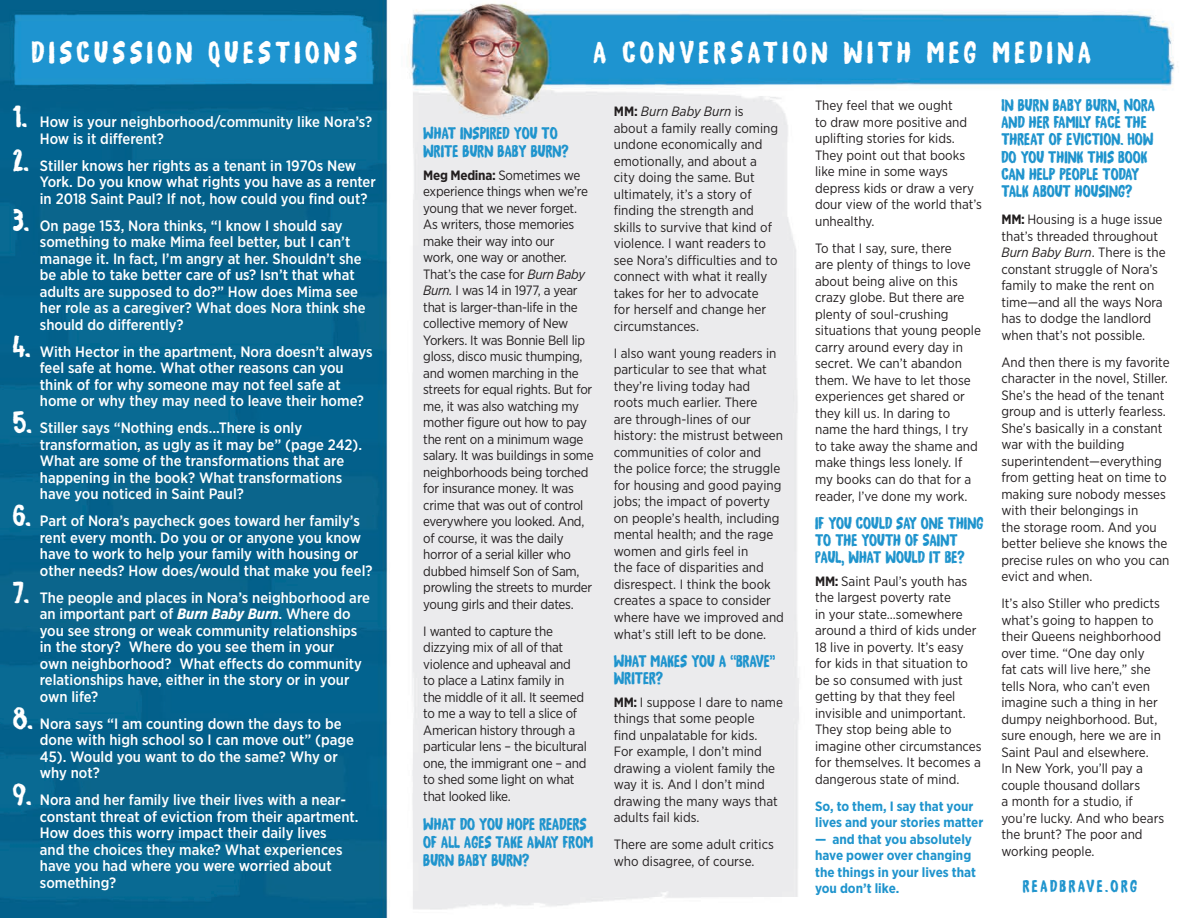
<style>
.page{position:relative;width:1188px;height:918px;background:#fff}
.page>*{position:absolute;margin:0;border:0;box-sizing:border-box;transform-origin:0 0}
.t1{font:27px "Generous DEMO";letter-spacing:.16em;color:#fff}
.t2{font:500 15px/16.5px "Gotham Narrow";color:#fff}
.t3{font:15px/17.2px "Generous DEMO";color:#1f94cd}
.t4{font:15px "Generous DEMO";letter-spacing:.16em;color:#1f94cd}
.t5{font:13.5px/16.5px "Gotham Narrow";color:#231f20}
.t6{font:13.5px/16.5px "Gotham Narrow";letter-spacing:-.02em;color:#231f20}
.t7{font:700 13.5px/16.5px "Gotham Narrow";color:#1f94cd}
.s1{font-family:"Generous DEMO";font-weight:400;font-size:27px}
.s2{font-weight:700;font-style:italic}
.s3{font-weight:700}
.s4{font-style:italic}
</style>
<div class="page">
<img style="left:0;top:0;width:1175px;height:918px">
<p class="t1" style="left:32px;top:34px;width:327px">DISCUSSION QUESTIONS</p>
<p class="t2" style="left:40px;top:114px;width:334px;text-indent:-27px"><span class="s1">1.</span> How is your neighborhood/community like Nora’s?<br>How is it different?</p>
<p class="t2" style="left:40px;top:157px;width:338px;text-indent:-27px"><span class="s1">2.</span> Stiller knows her rights as a tenant in 1970s New<br>York. Do you know what rights you have as a renter in 2018 Saint Paul? If not, how could you find out?</p>
<p class="t2" style="left:40px;top:217px;width:327px;text-indent:-27px"><span class="s1">3.</span> On page 153, Nora thinks, “I know I should say something to make Mima feel better, but I can’t manage it. In fact, I’m angry at her. Shouldn’t she be able to take better care of us? Isn’t that what adults are supposed to do?” How does Mima see her role as a caregiver? What does Nora think she should do differently?</p>
<p class="t2" style="left:40px;top:343px;width:334px;text-indent:-27px"><span class="s1">4.</span> With Hector in the apartment, Nora doesn’t always feel safe at home. What other reasons can you think of for why someone may not feel safe at home or why they may need to leave their home?</p>
<p class="t2" style="left:40px;top:420px;width:324px;text-indent:-27px"><span class="s1">5.</span> Stiller says “Nothing ends...There is only transformation, as ugly as it may be” (page 242).<br>What are some of the transformations that are happening in the book? What transformations have you noticed in Saint Paul?</p>
<p class="t2" style="left:40px;top:513px;width:334px;text-indent:-27px"><span class="s1">6.</span> Part of Nora’s paycheck goes toward her family’s rent every month. Do you or or anyone you know have to work to help your family with housing or other needs? How does/would that make you feel?</p>
<p class="t2" style="left:40px;top:589px;width:332px;text-indent:-27px"><span class="s1">7.</span> The people and places in Nora’s neighborhood are an important part of <span class="s2">Burn Baby Burn</span>. Where do you see strong or weak community relationships in the story? Where do you see them in your<br>own neighborhood? What effects do community relationships have, either in the story or in your own life?</p>
<p class="t2" style="left:40px;top:715px;width:316px;text-indent:-27px"><span class="s1">8.</span> Nora says “I am counting down the days to be done with high school so I can move out” (page 45). Would you want to do the same? Why or why not?</p>
<p class="t2" style="left:40px;top:792px;width:320px;text-indent:-27px"><span class="s1">9.</span> Nora and her family live their lives with a near&shy;constant threat of eviction from their apartment.<br>How does this worry impact their daily lives<br>and the choices they make? What experiences have you had where you were worried about something?</p>
<p class="t1" style="left:594px;top:34px;width:499px">A CONVERSATION WITH MEG MEDINA</p>
<p class="t3" style="left:423px;top:125px;width:147px;line-height:18px">WHAT INSPIRED YOU TO<br>WRITE BURN BABY BURN?</p>
<p class="t6" style="left:423px;top:167px;width:172px"><span class="s3">Meg Medina:</span> Sometimes we experience things when we’re young that we never forget.<br>As writers, those memories make their way into our<br>work, one way or another.<br>That’s the case for <span class="s4">Burn Baby<br>Burn.</span> I was 14 in 1977, a year that is larger-than-life in the collective memory of New<br>Yorkers. It was Bonnie Bell lip gloss, disco music thumping, and women marching in the streets for equal rights. But for me, it was also watching my mother figure out how to pay the rent on a minimum wage salary. It was buildings in some neighborhoods being torched for insurance money. It was crime that was out of control everywhere you looked. And, of course, it was the daily horror of a serial killer who dubbed himself Son of Sam, prowling the streets to murder young girls and their dates.</p>
<p class="t6" style="left:423px;top:623px;width:165px">I wanted to capture the dizzying mix of all of that violence and upheaval and<br>to place a Latinx family in<br>the middle of it all. It seemed to me a way to tell a slice of<br>American history through a particular lens – the bicultural one, the immigrant one – and to shed some light on what that looked like.</p>
<p class="t3" style="left:423px;top:815px;width:171px;line-height:18px">WHAT DO YOU HOPE READERS<br>OF ALL AGES TAKE AWAY FROM<br>BURN BABY BURN?</p>
<p class="t5" style="left:614px;top:103px;width:166px"><span class="s3">MM:</span> <span class="s4">Burn Baby Burn</span> is about a family really coming undone economically and emotionally, and about a city doing the same. But ultimately, it’s a story of finding the strength and skills to survive that kind of violence. I want readers to see Nora’s difficulties and to connect with what it really takes for her to advocate for herself and change her circumstances.</p>
<p class="t5" style="left:614px;top:345px;width:172px">I also want young readers in particular to see that what they’re living today had<br>roots much earlier. There<br>are through-lines of our history: the mistrust between communities of color and<br>the police force; the struggle for housing and good paying jobs; the impact of poverty on people’s health, including mental health; and the rage women and girls feel in<br>the face of disparities and disrespect. I think the book creates a space to consider where have we improved and what’s still left to be done.</p>
<p class="t3" style="left:614px;top:653px;width:163px">WHAT MAKES YOU A “BRAVE”<br>WRITER?</p>
<p class="t5" style="left:614px;top:693px;width:171px"><span class="s3">MM:</span> I suppose I dare to name things that some people<br>find unpalatable for kids.<br>For example, I don’t mind drawing a violent family the way it is. And I don’t mind drawing the many ways that adults fail kids.</p>
<p class="t5" style="left:614px;top:836px;width:162px">There are some adult critics who disagree, of course.</p>
<p class="t5" style="left:815px;top:97px;width:168px">They feel that we ought<br>to draw more positive and uplifting stories for kids.<br>They point out that books like mine in some ways depress kids or draw a very dour view of the world that’s unhealthy.</p>
<p class="t5" style="left:815px;top:240px;width:167px">To that I say, sure, there<br>are plenty of things to love about being alive on this crazy globe. But there are plenty of soul-crushing situations that young people carry around every day in secret. We can’t abandon them. We have to let those experiences get shared or they kill us. In daring to name the hard things, I try to take away the shame and make things less lonely. If my books can do that for a reader, I’ve done my work.</p>
<p class="t3" style="left:815px;top:515px;width:170px">IF YOU COULD SAY ONE THING<br>TO THE YOUTH OF SAINT<br>PAUL, WHAT WOULD IT BE?</p>
<p class="t5" style="left:815px;top:573px;width:168px"><span class="s3">MM:</span> Saint Paul’s youth has the largest poverty rate<br>in your state…somewhere around a third of kids under<br>18 live in poverty. It’s easy for kids in that situation to be so consumed with just getting by that they feel invisible and unimportant.<br>They stop being able to imagine other circumstances for themselves. It becomes a dangerous state of mind.</p>
<p class="t7" style="left:815px;top:798px;width:170px">So, to them, I say that your lives and your stories matter</p>
<p class="t7" style="left:815px;top:831px;width:162px">— and that you absolutely have power over changing the things in your lives that you don’t like.</p>
<p class="t3" style="left:1001px;top:97px;width:155px">IN BURN BABY BURN, NORA<br>AND HER FAMILY FACE THE<br>THREAT OF EVICTION. HOW<br>DO YOU THINK THIS BOOK<br>CAN HELP PEOPLE TODAY<br>TALK ABOUT HOUSING?</p>
<p class="t5" style="left:1001px;top:211px;width:166px"><span class="s3">MM:</span> Housing is a huge issue that’s threaded throughout<br><span class="s4">Burn Baby Burn</span>. There is the constant struggle of Nora’s family to make the rent on time—and all the ways Nora has to dodge the landlord when that’s not possible.</p>
<p class="t5" style="left:1001px;top:353px;width:170px">And then there is my favorite character in the novel, Stiller.<br>She’s the head of the tenant group and is utterly fearless.<br>She’s basically in a constant war with the building superintendent—everything from getting heat on time to making sure nobody messes with their belongings in<br>the storage room. And you better believe she knows the precise rules on who you can evict and when.</p>
<p class="t5" style="left:1001px;top:595px;width:164px">It’s also Stiller who predicts what’s going to happen to their Queens neighborhood over time. “One day only<br>fat cats will live here,” she tells Nora, who can’t even imagine such a thing in her dumpy neighborhood. But, sure enough, here we are in<br>Saint Paul and elsewhere.<br>In New York, you’ll pay a couple thousand dollars<br>a month for a studio, if you’re lucky. And who bears the brunt? The poor and working people.</p>
<p class="t4" style="left:1023px;top:876px;width:116px">READBRAVE.ORG</p>
</div>
